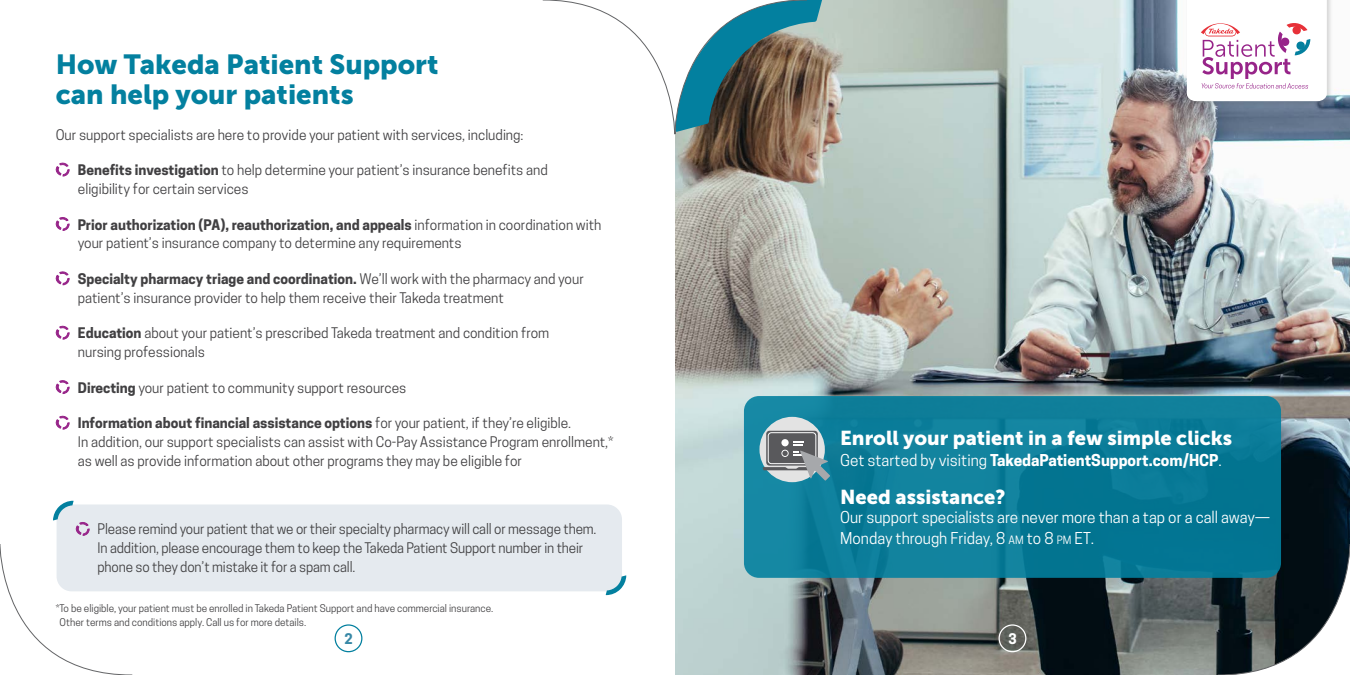
<style>
.page{position:relative;width:1350px;height:675px;background:#fff}
.page>*{position:absolute;margin:0;border:0;box-sizing:border-box;transform-origin:0 0}
.t1{font:27.5px/30px "Museo Sans 900";color:#03809f}
.t2{font:20px "Museo Sans 900";color:#fff}
.t3{font:15.38px/21.2px "Cooper Hewitt";color:#fff}
.t4{font:700 15.38px "Cooper Hewitt";color:#fff}
.t5{font:13.75px/18.8px "Cooper Hewitt";color:#414042}
.t6{font:700 13.75px "Cooper Hewitt";color:#3888a6}
.t7{font:700 13.75px "Cooper Hewitt";color:#fff}
.t8{font:10px/13.8px "Cooper Hewitt";color:#414042}
.s1{font-weight:700}
.s2{font-weight:400}
.s3{font-size:10.75px}
</style>
<div class="page">
<img style="left:675px;top:0;width:675px;height:675px">
<svg style="left:542px;top:0;width:283px;height:135px"></svg>
<svg style="left:1216px;top:543px;width:134px;height:132px"></svg>
<div style="left:1185px;top:0;width:148px;height:108px;background:#000;opacity:.15"></div>
<div style="left:57px;top:505px;width:565px;height:86px;background:#e5eaef;border-radius:15px"></div>
<svg style="left:606px;top:575px;width:20px;height:20px"></svg>
<div style="left:335px;top:624px;width:27px;height:28px;border:1px solid #03809f;border-radius:50%"></div>
<div style="left:744px;top:396px;width:537px;height:182px;background:#0d7d9a;border-radius:15px"></div>
<svg style="left:759px;top:417px;width:66px;height:65px"></svg>
<svg style="left:766px;top:431px;width:52px;height:35px"></svg>
<div style="left:768px;top:433px;width:48px;height:31px;background:#59595c;border-radius:3px"></div>
<div style="left:768px;top:432px;width:48px;height:32px;border:1px solid #fff;border-radius:3px"></div>
<svg style="left:763px;top:438px;width:67px;height:43px"></svg>
<svg style="left:0;top:501px;width:134px;height:174px"></svg>
<svg style="left:55px;top:162px;width:15px;height:15px"></svg>
<svg style="left:55px;top:217px;width:15px;height:14px"></svg>
<svg style="left:55px;top:271px;width:15px;height:15px"></svg>
<svg style="left:55px;top:325px;width:15px;height:15px"></svg>
<svg style="left:55px;top:380px;width:15px;height:50px"></svg>
<div style="left:999px;top:624px;width:27px;height:28px;border:1px solid #fff;border-radius:50%"></div>
<svg style="left:1187px;top:0;width:140px;height:101px"></svg>
<h1 class="t1" style="left:56px;top:49px;width:384px">How Takeda Patient Support can help your patients</h1>
<p class="t5" style="left:56px;top:125px;width:469px">Our support specialists are here to provide your patient with services, including:</p>
<p class="t5" style="left:78px;top:161px;width:471px"><span class="s1">Benefits investigation</span> to help determine your patient’s insurance benefits and eligibility for certain services</p>
<p class="t5" style="left:78px;top:215px;width:525px"><span class="s1">Prior authorization (PA), reauthorization, and appeals</span> information in coordination with your patient’s insurance company to determine any requirements</p>
<p class="t5" style="left:78px;top:270px;width:508px"><span class="s1">Specialty pharmacy triage and coordination.</span> We’ll work with the pharmacy and your patient’s insurance provider to help them receive their Takeda treatment</p>
<p class="t5" style="left:78px;top:324px;width:473px"><span class="s1">Education</span> about your patient’s prescribed Takeda treatment and condition from nursing professionals</p>
<p class="t5" style="left:78px;top:378px;width:330px"><span class="s1">Directing</span> your patient to community support resources</p>
<p class="t5" style="left:78px;top:414px;width:537px"><span class="s1">Information about financial assistance options</span> for your patient, if they’re eligible.<br>In addition, our support specialists can assist with Co-Pay Assistance Program enrollment,* as well as provide information about other programs they may be eligible for</p>
<p class="t5" style="left:98px;top:520px;width:500px">Please remind your patient that we or their specialty pharmacy will call or message them.<br>In addition, please encourage them to keep the Takeda Patient Support number in their phone so they don’t mistake it for a spam call.</p>
<p class="t8" style="left:60px;top:601px;width:435px;text-indent:-4px">*To be eligible, your patient must be enrolled in Takeda Patient Support and have commercial insurance.<br>Other terms and conditions apply. Call us for more details.</p>
<p class="t6" style="left:344px;top:630px;width:10px">2</p>
<h2 class="t2" style="left:840px;top:427px;width:394px">Enroll your patient in a few simple clicks</h2>
<p class="t4" style="left:840px;top:451px;width:383px"><span class="s2">Get started by visiting</span> TakedaPatientSupport.com/HCP<span class="s2">.</span></p>
<h2 class="t2" style="left:840px;top:485px;width:167px">Need assistance?</h2>
<p class="t3" style="left:840px;top:506px;width:432px">Our support specialists are never more than a tap or a call away—<br>Monday through Friday, 8 <span class="s3">AM</span> to 8 <span class="s3">PM</span> ET.</p>
<p class="t7" style="left:1008px;top:630px;width:10px">3</p>
</div>
